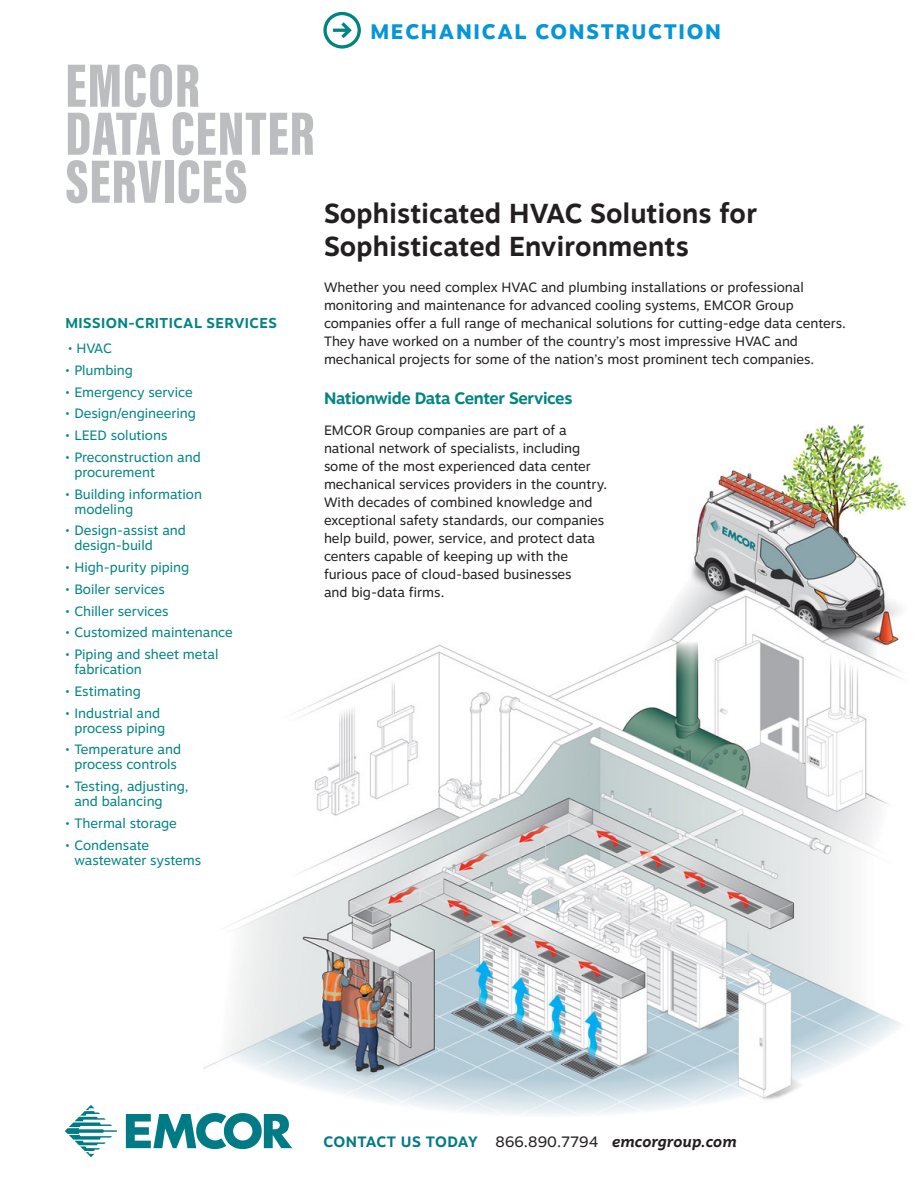
<style>
.page{position:relative;width:918px;height:1188px;background:#fff}
.page>*{position:absolute;margin:0;border:0;box-sizing:border-box;transform-origin:0 0}
.t1{font:63px/48px "Acumin Variable Concept";letter-spacing:.015em;color:#bcbdc0}
.Headline{font:700 27.3px/32.2px "Motiva Sans";letter-spacing:.01em;color:#231f20}
.Insert_Title{font:800 21px "Motiva Sans";letter-spacing:.08em;color:#0696d7}
.t2{font:700 16.5px "Motiva Sans";letter-spacing:-.02em;color:#008483}
.t3{font:700 15px "Motiva Sans";letter-spacing:.01em;color:#007b85}
.Bullet_copy{font:700 14.25px "Motiva Sans";letter-spacing:.03em;color:#008483}
.t4{font:13.5px/18px "Motiva Sans";color:#231f20}
.Bullet_copy-2{font:13.5px/15px "Motiva Sans";color:#008483}
.s1{font-weight:400;color:#231f20}
.s2{font-style:italic;color:#231f20}
</style>
<div class="page">
<img style="left:204px;top:425px;width:703px;height:725px">
<svg style="left:126px;top:1113px;width:166px;height:36px"></svg>
<svg style="left:65px;top:1105px;width:52px;height:52px"></svg>
<svg style="left:323px;top:12px;width:38px;height:37px"></svg>
<h1 class="t1" style="left:65px;top:58px;width:251px">EMCOR<br>DATA CENTER<br>SERVICES</h1>
<p class="Bullet_copy" style="left:65px;top:313px;width:213px">MISSION-CRITICAL SERVICES</p>
<p class="Bullet_copy-2" style="left:68px;top:341px;width:45px">• HVAC</p>
<p class="Bullet_copy-2" style="left:65px;top:362px;width:69px">• Plumbing</p>
<p class="Bullet_copy-2" style="left:65px;top:384px;width:129px">• Emergency service</p>
<p class="Bullet_copy-2" style="left:65px;top:406px;width:132px">• Design/engineering</p>
<p class="Bullet_copy-2" style="left:65px;top:428px;width:104px">• LEED solutions</p>
<p class="Bullet_copy-2" style="left:74px;top:449px;width:128px;text-indent:-9px">• Preconstruction and procurement</p>
<p class="Bullet_copy-2" style="left:74px;top:486px;width:129px;text-indent:-9px">• Building information modeling</p>
<p class="Bullet_copy-2" style="left:74px;top:523px;width:113px;text-indent:-9px">• Design-assist and design-build</p>
<p class="Bullet_copy-2" style="left:65px;top:560px;width:125px">• High-purity piping</p>
<p class="Bullet_copy-2" style="left:65px;top:581px;width:101px">• Boiler services</p>
<p class="Bullet_copy-2" style="left:65px;top:603px;width:105px">• Chiller services</p>
<p class="Bullet_copy-2" style="left:65px;top:625px;width:169px">• Customized maintenance</p>
<p class="Bullet_copy-2" style="left:74px;top:647px;width:146px;text-indent:-9px">• Piping and sheet metal fabrication</p>
<p class="Bullet_copy-2" style="left:65px;top:683px;width:77px">• Estimating</p>
<p class="Bullet_copy-2" style="left:74px;top:705px;width:92px;text-indent:-9px">• Industrial and process piping</p>
<p class="Bullet_copy-2" style="left:65px;top:742px;width:117px;text-align:center">• Temperature and process controls</p>
<p class="Bullet_copy-2" style="left:74px;top:779px;width:116px;text-indent:-9px">• Testing, adjusting, and balancing</p>
<p class="Bullet_copy-2" style="left:65px;top:815px;width:113px">• Thermal storage</p>
<p class="Bullet_copy-2" style="left:74px;top:837px;width:128px;text-indent:-9px">• Condensate wastewater systems</p>
<p class="Insert_Title" style="left:370px;top:16px;width:352px">MECHANICAL CONSTRUCTION</p>
<p class="Headline" style="left:324px;top:197px;width:435px">Sophisticated HVAC Solutions for<br>Sophisticated Environments</p>
<p class="t4" style="left:324px;top:278px;width:523px">Whether you need complex HVAC and plumbing installations or professional monitoring and maintenance for advanced cooling systems, EMCOR Group companies offer a full range of mechanical solutions for cutting-edge data centers.<br>They have worked on a number of the country’s most impressive HVAC and mechanical projects for some of the nation’s most prominent tech companies.</p>
<p class="t2" style="left:324px;top:386px;width:250px">Nationwide Data Center Services</p>
<p class="t4" style="left:324px;top:421px;width:285px">EMCOR Group companies are part of a national network of specialists, including some of the most experienced data center mechanical services providers in the country.<br>With decades of combined knowledge and exceptional safety standards, our companies help build, power, service, and protect data centers capable of keeping up with the furious pace of cloud-based businesses<br>and big-data firms.</p>
<p class="t3" style="left:323px;top:1131px;width:415px">CONTACT US TODAY <span class="s1">866.890.7794</span> <span class="s2">emcorgroup.com</span></p>
</div>
